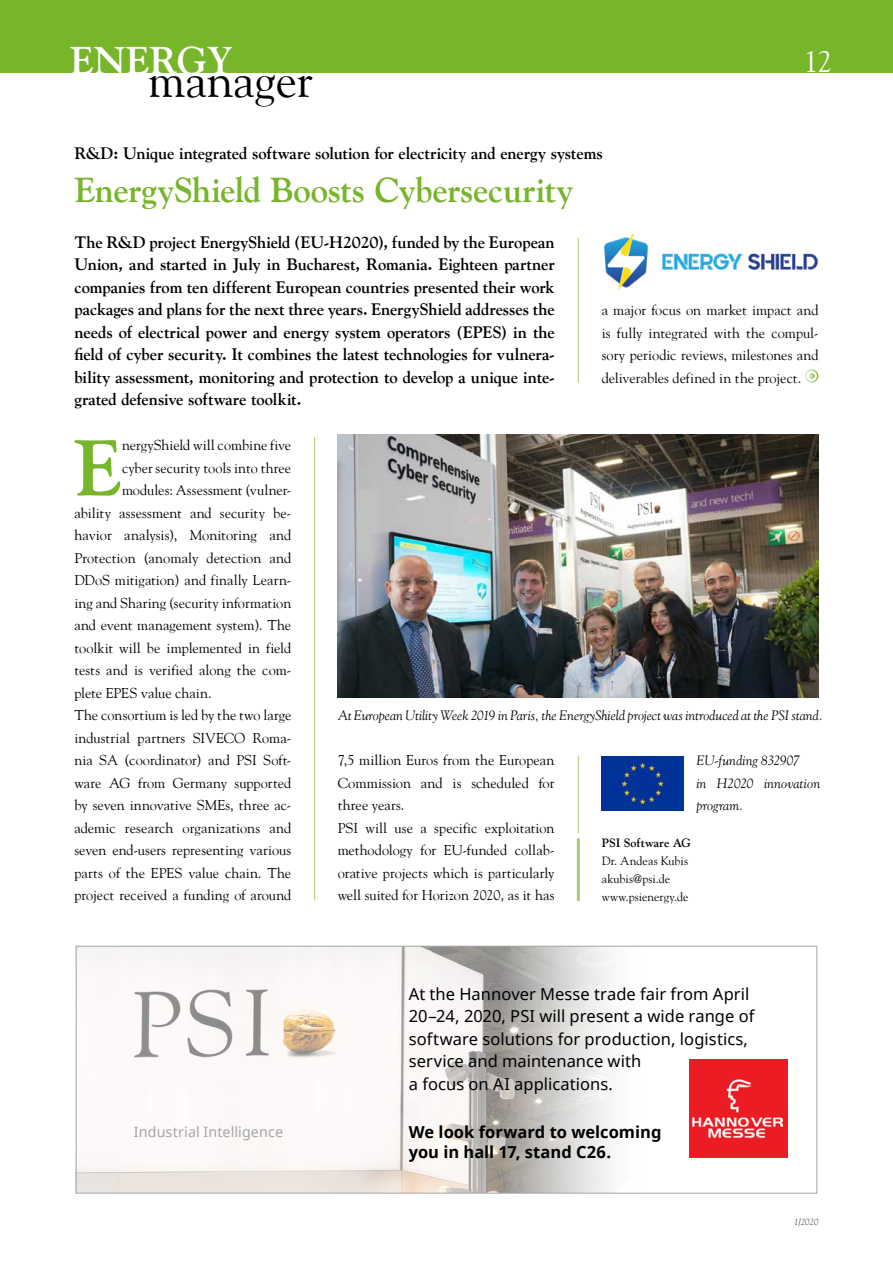
<style>
.page{position:relative;width:893px;height:1263px;background:#fff}
.page>*{position:absolute;margin:0;border:0;box-sizing:border-box;transform-origin:0 0}
.t1{font:700 77.85px "Goudy";color:#77b52b}
.t2{font:47.85px "Goudy";color:#000}
.t3{font:700 38.55px "Goudy";color:#fff}
.t4{font:700 34.5px "Goudy";letter-spacing:-.015em;color:#77b52b}
.t5{font:30px "Goudy";color:#fff}
.t6{font:700 16.5px/22.5px "Goudy";letter-spacing:-.005em;color:#000;text-align:justify}
.t7{font:16.5px/22.5px "Noto Sans";letter-spacing:.005em;color:#000}
.t8{font:700 16.5px/19.8px "Noto Sans";color:#000}
.t9{font:14.25px/22.5px "Goudy";color:#000}
.t10{font:14.25px "Noto Sans";letter-spacing:.01em;color:#a4a5a5}
.t11{font:italic 13.5px/22.5px "Goudy";color:#000}
.t12{font:12px/18px "Goudy";letter-spacing:.005em;color:#000}
.t13{font:700 12px "Goudy";letter-spacing:.005em;color:#000}
.t14{font:italic 9px "Goudy";color:#565655}
</style>
<div class="page">
<div style="left:0;top:0;width:893px;height:72px;background:#77b52b"></div>
<hr style="left:577px;top:838px;width:3px;height:63px;background:#a8cb70">
<hr style="left:578px;top:238px;width:1px;height:145px;background:#a8cb70">
<hr style="left:314px;top:437px;width:1px;height:463px;background:#a8cb70">
<img style="left:338px;top:435px;width:481px;height:263px">
<div style="left:805px;top:369px;width:13px;height:14px;border:2px solid #fff;border-radius:50%"></div>
<svg style="left:809px;top:373px;width:6px;height:6px"></svg>
<img style="left:603px;top:233px;width:216px;height:57px">
<hr style="left:578px;top:756px;width:1px;height:77px;background:#a8cb70">
<img style="left:602px;top:756px;width:82px;height:55px">
<img style="left:75px;top:947px;width:534px;height:246px">
<img style="left:689px;top:1060px;width:98px;height:97px">
<div style="left:76px;top:946px;width:741px;height:247px;border:1px solid #a5a5a5"></div>
<h3 class="t3" style="left:70px;top:37px;width:164px">ENERGY</h3>
<h2 class="t2" style="left:148px;top:51px;width:166px">manager</h2>
<p class="t6" style="left:74px;top:141px;width:530px">R&amp;D: Unique integrated software solution for electricity and energy systems</p>
<h3 class="t4" style="left:74px;top:169px;width:501px">EnergyShield Boosts Cybersecurity</h3>
<h3 class="t5" style="left:804px;top:43px;width:30px">12</h3>
<p class="t6" style="left:75px;top:230px;width:482px">The R&amp;D project EnergyShield (EU-H2020), funded by the European Union, and started in July in Bucharest, Romania. Eighteen partner companies from ten different European countries presented their work packages and plans for the next three years. EnergyShield addresses the needs of electrical power and energy system operators (EPES) in the field of cyber security. It combines the latest technologies for vulnera&shy;bility assessment, monitoring and protection to develop a unique inte&shy;grated defensive software toolkit.</p>
<p class="t9" style="left:602px;top:299px;width:218px;text-align:justify">a major focus on market impact and is fully integrated with the compul&shy;sory periodic reviews, milestones and deliverables defined in the project.</p>
<h1 class="t1" style="left:74px;top:420px;width:49px">E</h1>
<p class="t9" style="left:122px;top:434px;width:171px">nergyShield will combine five</p>
<p class="t9" style="left:122px;top:456px;width:171px">cyber security tools into three</p>
<p class="t9" style="left:122px;top:479px;width:171px">modules: Assessment (vulner-</p>
<p class="t9" style="left:74px;top:501px;width:218px">ability assessment and security be-</p>
<p class="t9" style="left:74px;top:524px;width:218px">havior analysis), Monitoring and</p>
<p class="t9" style="left:74px;top:546px;width:218px">Protection (anomaly detection and</p>
<p class="t9" style="left:74px;top:569px;width:218px">DDoS mitigation) and finally Learn-</p>
<p class="t9" style="left:74px;top:591px;width:218px">ing and Sharing (security information</p>
<p class="t9" style="left:74px;top:614px;width:218px">and event management system). The</p>
<p class="t9" style="left:74px;top:636px;width:218px">toolkit will be implemented in field</p>
<p class="t9" style="left:74px;top:659px;width:218px">tests and is verified along the com-</p>
<p class="t9" style="left:74px;top:681px;width:139px">plete EPES value chain.</p>
<p class="t9" style="left:74px;top:704px;width:218px">The consortium is led by the two large</p>
<p class="t9" style="left:74px;top:726px;width:218px">industrial partners SIVECO Roma-</p>
<p class="t9" style="left:74px;top:749px;width:218px">nia SA (coordinator) and PSI Soft-</p>
<p class="t9" style="left:74px;top:771px;width:218px">ware AG from Germany supported</p>
<p class="t9" style="left:74px;top:794px;width:218px">by seven innovative SMEs, three ac-</p>
<p class="t9" style="left:74px;top:816px;width:218px">ademic research organizations and</p>
<p class="t9" style="left:74px;top:839px;width:218px">seven end-users representing various</p>
<p class="t9" style="left:74px;top:861px;width:218px">parts of the EPES value chain. The</p>
<p class="t9" style="left:74px;top:884px;width:218px">project received a funding of around</p>
<p class="t10" style="left:134px;top:1122px;width:151px">Industrial Intelligence</p>
<p class="t11" style="left:338px;top:704px;width:486px">At European Utility Week 2019 in Paris, the EnergyShield project was introduced at the PSI stand.</p>
<p class="t9" style="left:338px;top:749px;width:218px">7,5 million Euros from the European<br>Commission and is scheduled for three years.<br>PSI will use a specific exploitation methodology for EU-funded collab&shy;orative projects which is particularly well suited for Horizon 2020, as it has</p>
<p class="t11" style="left:696px;top:749px;width:125px">EU-funding 832907<br>in H2020 innovation program.</p>
<p class="t13" style="left:602px;top:835px;width:91px">PSI Software AG</p>
<p class="t12" style="left:602px;top:851px;width:88px">Dr. Andeas Kubis akubis@psi.de www.psienergy.de</p>
<p class="t7" style="left:409px;top:982px;width:347px">At the Hannover Messe trade fair from April 20–24, 2020, PSI will present a wide range of software solutions for production, logistics, service and maintenance with<br>a focus on AI applications.</p>
<p class="t8" style="left:409px;top:1121px;width:254px">We look forward to welcoming you in hall 17, stand C26.</p>
<p class="t14" style="left:794px;top:1217px;width:26px">1/2020</p>
</div>
